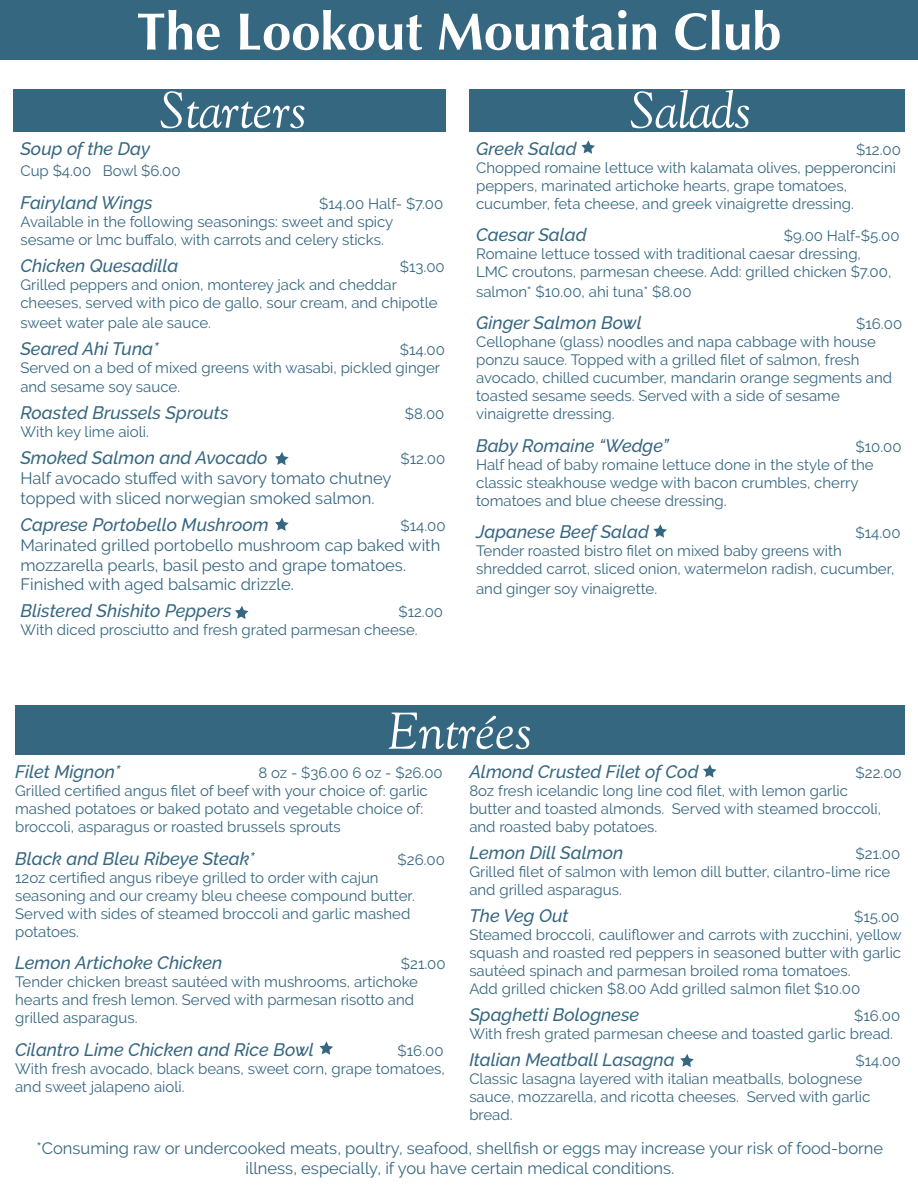
<style>
.page{position:relative;width:918px;height:1188px;background:#fff}
.page>*{position:absolute;margin:0;border:0;box-sizing:border-box;transform-origin:0 0}
.t1{font:700 52.5px "Optima";color:#fff}
.t2{font:italic 51px "Goudy";color:#fff}
.t3{font:italic 500 18px "Raleway";color:#366781}
.t4{font:16.5px/19.8px "Raleway";color:#366781}
.t5{font:15px/18px "Raleway";color:#366781}
</style>
<div class="page">
<div style="left:469px;top:90px;width:436px;height:42px;background:#366781"></div>
<div style="left:14px;top:90px;width:432px;height:42px;background:#366781"></div>
<div style="left:0;top:0;width:918px;height:59px;background:#366781"></div>
<div style="left:15px;top:705px;width:890px;height:49px;background:#366781"></div>
<svg style="left:235px;top:606px;width:14px;height:13px"></svg>
<svg style="left:275px;top:452px;width:14px;height:13px"></svg>
<svg style="left:275px;top:518px;width:14px;height:13px"></svg>
<svg style="left:581px;top:140px;width:14px;height:14px"></svg>
<svg style="left:653px;top:524px;width:14px;height:14px"></svg>
<svg style="left:680px;top:1054px;width:14px;height:13px"></svg>
<svg style="left:703px;top:764px;width:14px;height:14px"></svg>
<svg style="left:319px;top:1041px;width:14px;height:14px"></svg>
<h1 class="t1" style="left:137px;top:-2px;width:646px">The Lookout Mountain Club</h1>
<h2 class="t2" style="left:159px;top:81px;width:149px">Starters</h2>
<p class="t3" style="left:20px;top:138px;width:131px">Soup of the Day</p>
<p class="t5" style="left:20px;top:162px;width:162px">Cup $4.00 Bowl $6.00</p>
<p class="t3" style="left:20px;top:192px;width:134px">Fairyland Wings</p>
<p class="t5" style="left:20px;top:194px;width:424px;text-indent:299px">$14.00 Half- $7.00<br>Available in the following seasonings: sweet and spicy sesame or lmc buffalo, with carrots and celery sticks.</p>
<p class="t3" style="left:20px;top:255px;width:160px">Chicken Quesadilla</p>
<p class="t5" style="left:400px;top:257px;width:46px">$13.00</p>
<p class="t5" style="left:20px;top:275px;width:419px">Grilled peppers and onion, monterey jack and cheddar cheeses, served with pico de gallo, sour cream, and chipotle</p>
<p class="t5" style="left:20px;top:313px;width:192px">sweet water pale ale sauce.</p>
<p class="t3" style="left:20px;top:338px;width:140px">Seared Ahi Tuna*</p>
<p class="t5" style="left:20px;top:340px;width:426px;text-indent:379px">$14.00<br>Served on a bed of mixed greens with wasabi, pickled ginger</p>
<p class="t5" style="left:20px;top:378px;width:161px">and sesame soy sauce.</p>
<p class="t3" style="left:20px;top:403px;width:210px">Roasted Brussels Sprouts</p>
<p class="t5" style="left:405px;top:405px;width:41px">$8.00</p>
<p class="t5" style="left:20px;top:423px;width:130px">With key lime aioli.</p>
<p class="t3" style="left:20px;top:448px;width:249px">Smoked Salmon and Avocado</p>
<p class="t5" style="left:401px;top:450px;width:46px">$12.00</p>
<p class="t4" style="left:20px;top:468px;width:373px">Half avocado stuffed with savory tomato chutney topped with sliced norwegian smoked salmon.</p>
<p class="t3" style="left:20px;top:514px;width:250px">Caprese Portobello Mushroom</p>
<p class="t5" style="left:401px;top:517px;width:47px">$14.00</p>
<p class="t4" style="left:20px;top:535px;width:422px">Marinated grilled portobello mushroom cap baked with mozzarella pearls, basil pesto and grape tomatoes.<br>Finished with aged balsamic drizzle.</p>
<p class="t3" style="left:20px;top:601px;width:213px">Blistered Shishito Peppers</p>
<p class="t5" style="left:20px;top:603px;width:424px;text-indent:378px">$12.00<br>With diced prosciutto and fresh grated parmesan cheese.</p>
<h2 class="t2" style="left:630px;top:81px;width:123px">Salads</h2>
<p class="t3" style="left:476px;top:138px;width:102px">Greek Salad</p>
<p class="t5" style="left:476px;top:140px;width:426px;text-indent:380px">$12.00<br>Chopped romaine lettuce with kalamata olives, pepperoncini peppers, marinated artichoke hearts, grape tomatoes, cucumber, feta cheese, and greek vinaigrette dressing.</p>
<p class="t3" style="left:476px;top:224px;width:112px">Caesar Salad</p>
<p class="t5" style="left:476px;top:227px;width:425px;text-indent:308px">$9.00 Half-$5.00<br>Romaine lettuce tossed with traditional caesar dressing,<br>LMC croutons, parmesan cheese. Add: grilled chicken $7.00,</p>
<p class="t5" style="left:476px;top:283px;width:217px">salmon* $10.00, ahi tuna* $8.00</p>
<p class="t3" style="left:476px;top:313px;width:167px">Ginger Salmon Bowl</p>
<p class="t5" style="left:476px;top:315px;width:428px;text-indent:380px">$16.00<br>Cellophane (glass) noodles and napa cabbage with house ponzu sauce. Topped with a grilled filet of salmon, fresh avocado, chilled cucumber, mandarin orange segments and toasted sesame seeds. Served with a side of sesame vinaigrette dressing.</p>
<p class="t3" style="left:476px;top:435px;width:194px">Baby Romaine “Wedge”</p>
<p class="t5" style="left:476px;top:437px;width:427px;text-indent:379px">$10.00<br>Half head of baby romaine lettuce done in the style of the classic steakhouse wedge with bacon crumbles, cherry tomatoes and blue cheese dressing.</p>
<p class="t3" style="left:476px;top:521px;width:174px">Japanese Beef Salad</p>
<p class="t5" style="left:856px;top:524px;width:47px">$14.00</p>
<p class="t5" style="left:476px;top:542px;width:420px">Tender roasted bistro filet on mixed baby greens with shredded carrot, sliced onion, watermelon radish, cucumber,</p>
<p class="t5" style="left:476px;top:580px;width:183px">and ginger soy vinaigrette.</p>
<h2 class="t2" style="left:388px;top:702px;width:146px">Entrées</h2>
<p class="t3" style="left:15px;top:762px;width:107px">Filet Mignon*</p>
<p class="t5" style="left:15px;top:764px;width:429px;text-indent:243px">8 oz - $36.00 6 oz - $26.00<br>Grilled certified angus filet of beef with your choice of: garlic mashed potatoes or baked potato and vegetable choice of: broccoli, asparagus or roasted brussels sprouts</p>
<p class="t3" style="left:15px;top:848px;width:241px">Black and Bleu Ribeye Steak*</p>
<p class="t5" style="left:398px;top:850px;width:49px">$26.00</p>
<p class="t5" style="left:15px;top:868px;width:401px">12oz certified angus ribeye grilled to order with cajun seasoning and our creamy bleu cheese compound butter.<br>Served with sides of steamed broccoli and garlic mashed potatoes.</p>
<p class="t3" style="left:15px;top:952px;width:209px">Lemon Artichoke Chicken</p>
<p class="t5" style="left:15px;top:955px;width:432px;text-indent:386px">$21.00<br>Tender chicken breast sautéed with mushrooms, artichoke hearts and fresh lemon. Served with parmesan risotto and grilled asparagus.</p>
<p class="t3" style="left:15px;top:1039px;width:300px">Cilantro Lime Chicken and Rice Bowl</p>
<p class="t5" style="left:15px;top:1041px;width:431px;text-align:justify;text-indent:382px">$16.00<br>With fresh avocado, black beans, sweet corn, grape tomatoes, and sweet jalapeno aioli.</p>
<p class="t3" style="left:469px;top:762px;width:231px">Almond Crusted Filet of Cod</p>
<p class="t5" style="left:856px;top:764px;width:48px">$22.00</p>
<p class="t5" style="left:469px;top:782px;width:413px">8oz fresh icelandic long line cod filet, with lemon garlic butter and toasted almonds. Served with steamed broccoli, and roasted baby potatoes.</p>
<p class="t3" style="left:469px;top:843px;width:156px">Lemon Dill Salmon</p>
<p class="t5" style="left:469px;top:845px;width:432px;text-indent:386px">$21.00<br>Grilled filet of salmon with lemon dill butter, cilantro-lime rice and grilled asparagus.</p>
<p class="t3" style="left:469px;top:906px;width:101px">The Veg Out</p>
<p class="t5" style="left:469px;top:908px;width:434px;text-indent:385px">$15.00<br>Steamed broccoli, cauliflower and carrots with zucchini, yellow squash and roasted red peppers in seasoned butter with garlic sautéed spinach and parmesan broiled roma tomatoes.<br>Add grilled chicken $8.00 Add grilled salmon filet $10.00</p>
<p class="t3" style="left:469px;top:1005px;width:171px">Spaghetti Bolognese</p>
<p class="t5" style="left:469px;top:1007px;width:432px;text-indent:385px">$16.00<br>With fresh grated parmesan cheese and toasted garlic bread.</p>
<p class="t3" style="left:469px;top:1050px;width:207px">Italian Meatball Lasagna</p>
<p class="t5" style="left:469px;top:1052px;width:433px;text-indent:386px">$14.00<br>Classic lasagna layered with italian meatballs, bolognese sauce, mozzarella, and ricotta cheeses. Served with garlic bread.</p>
<p class="t4" style="left:37px;top:1139px;width:848px;text-align:center">*Consuming raw or undercooked meats, poultry, seafood, shellfish or eggs may increase your risk of food-borne illness, especially, if you have certain medical conditions.</p>
</div>
